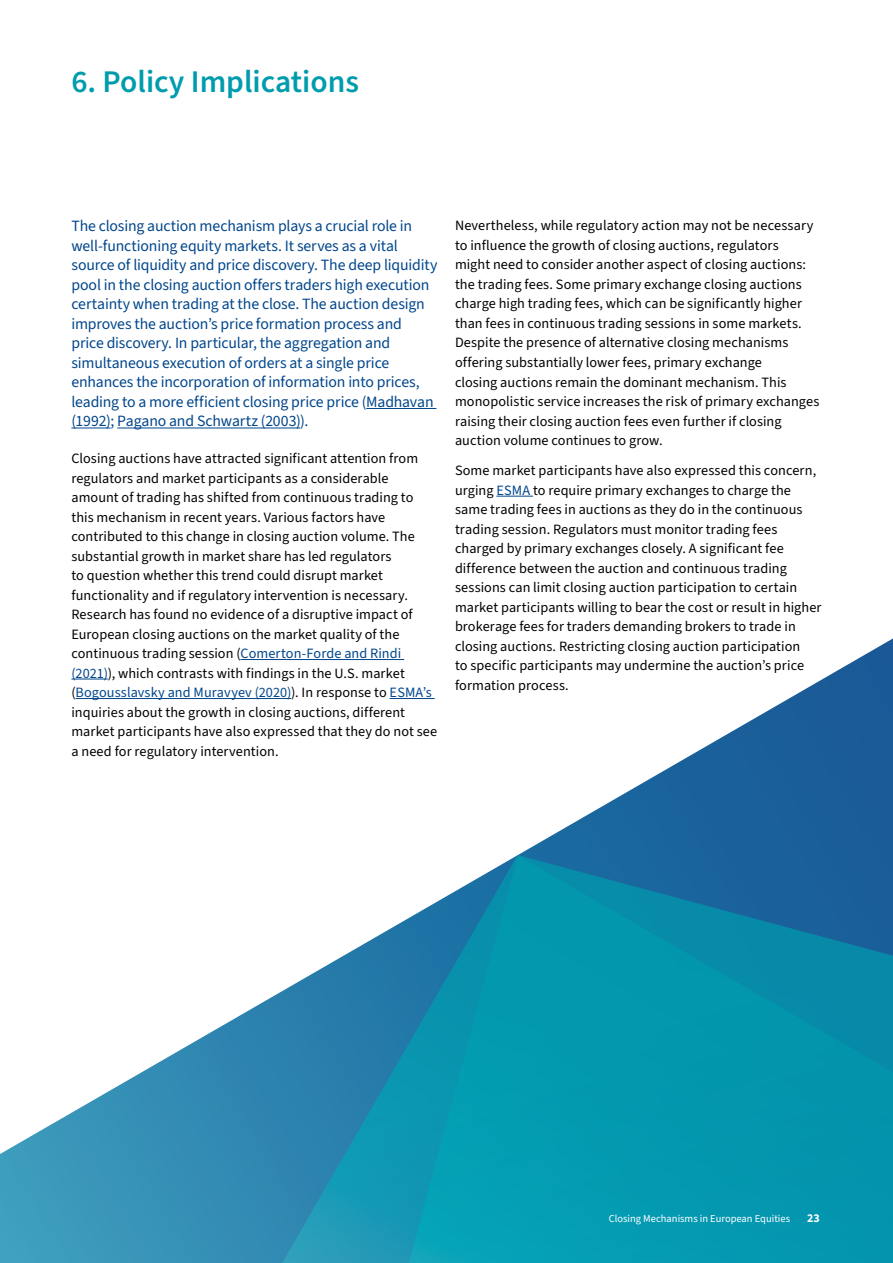
<style>
.page{position:relative;width:893px;height:1263px;background:#fff}
.page>*{position:absolute;margin:0;border:0;box-sizing:border-box;transform-origin:0 0}
.Heading_1{font:600 31.5px "Source Sans 3";color:#009cae}
.Intro{font:15.75px/19.5px "Source Sans 3";letter-spacing:-.01em;color:#00468b}
.Body_Copy{font:14.25px/19.5px "Source Sans 3";letter-spacing:.005em;color:#000}
.Intro-2{font:14.25px/19.5px "Source Sans 3";letter-spacing:.005em;color:#000}
.t1{font:700 12px "Source Sans 3";color:#fff}
.t2{font:10.5px "Source Sans 3";color:#fff}
.s1{color:#00468b}
</style>
<div class="page">
<hr style="left:366px;top:408px;width:70px;height:1px;background:#00468b">
<hr style="left:71px;top:428px;width:40px;height:1px;background:#00468b">
<hr style="left:117px;top:428px;width:183px;height:1px;background:#00468b">
<hr style="left:496px;top:496px;width:37px;height:1px;background:#00468b">
<svg style="left:0;top:638px;width:893px;height:625px"></svg>
<svg style="left:257px;top:855px;width:636px;height:408px;background:#1f96b2"></svg>
<p class="Heading_1" style="left:71px;top:61px;width:289px">6. Policy Implications</p>
<p class="Intro" style="left:71px;top:217px;width:367px">The closing auction mechanism plays a crucial role in well-functioning equity markets. It serves as a vital source of liquidity and price discovery. The deep liquidity pool in the closing auction offers traders high execution certainty when trading at the close. The auction design improves the auction’s price formation process and price discovery. In particular, the aggregation and simultaneous execution of orders at a single price enhances the incorporation of information into prices, leading to a more efficient closing price price (Madhavan (1992); Pagano and Schwartz (2003)).</p>
<p class="Intro-2" style="left:71px;top:449px;width:367px">Closing auctions have attracted significant attention from regulators and market participants as a considerable amount of trading has shifted from continuous trading to this mechanism in recent years. Various factors have contributed to this change in closing auction volume. The substantial growth in market share has led regulators<br>to question whether this trend could disrupt market functionality and if regulatory intervention is necessary.<br>Research has found no evidence of a disruptive impact of European closing auctions on the market quality of the continuous trading session (<span class="s1">Comerton-Forde and Rindi (2021)</span>), which contrasts with findings in the U.S. market (<span class="s1">Bogousslavsky and Muravyev (2020)</span>). In response to <span class="s1">ESMA’s </span>inquiries about the growth in closing auctions, different market participants have also expressed that they do not see a need for regulatory intervention.</p>
<p class="Body_Copy" style="left:455px;top:216px;width:366px">Nevertheless, while regulatory action may not be necessary to influence the growth of closing auctions, regulators<br>might need to consider another aspect of closing auctions: the trading fees. Some primary exchange closing auctions charge high trading fees, which can be significantly higher than fees in continuous trading sessions in some markets.<br>Despite the presence of alternative closing mechanisms offering substantially lower fees, primary exchange<br>closing auctions remain the dominant mechanism. This monopolistic service increases the risk of primary exchanges raising their closing auction fees even further if closing auction volume continues to grow.</p>
<p class="Body_Copy" style="left:455px;top:461px;width:368px">Some market participants have also expressed this concern, urging <span class="s1">ESMA</span> to require primary exchanges to charge the same trading fees in auctions as they do in the continuous trading session. Regulators must monitor trading fees charged by primary exchanges closely. A significant fee difference between the auction and continuous trading sessions can limit closing auction participation to certain market participants willing to bear the cost or result in higher brokerage fees for traders demanding brokers to trade in closing auctions. Restricting closing auction participation<br>to specific participants may undermine the auction’s price formation process.</p>
<p class="t2" style="left:609px;top:1211px;width:183px">Closing Mechanisms in European Equities</p>
<p class="t1" style="left:807px;top:1210px;width:14px">23</p>
</div>
